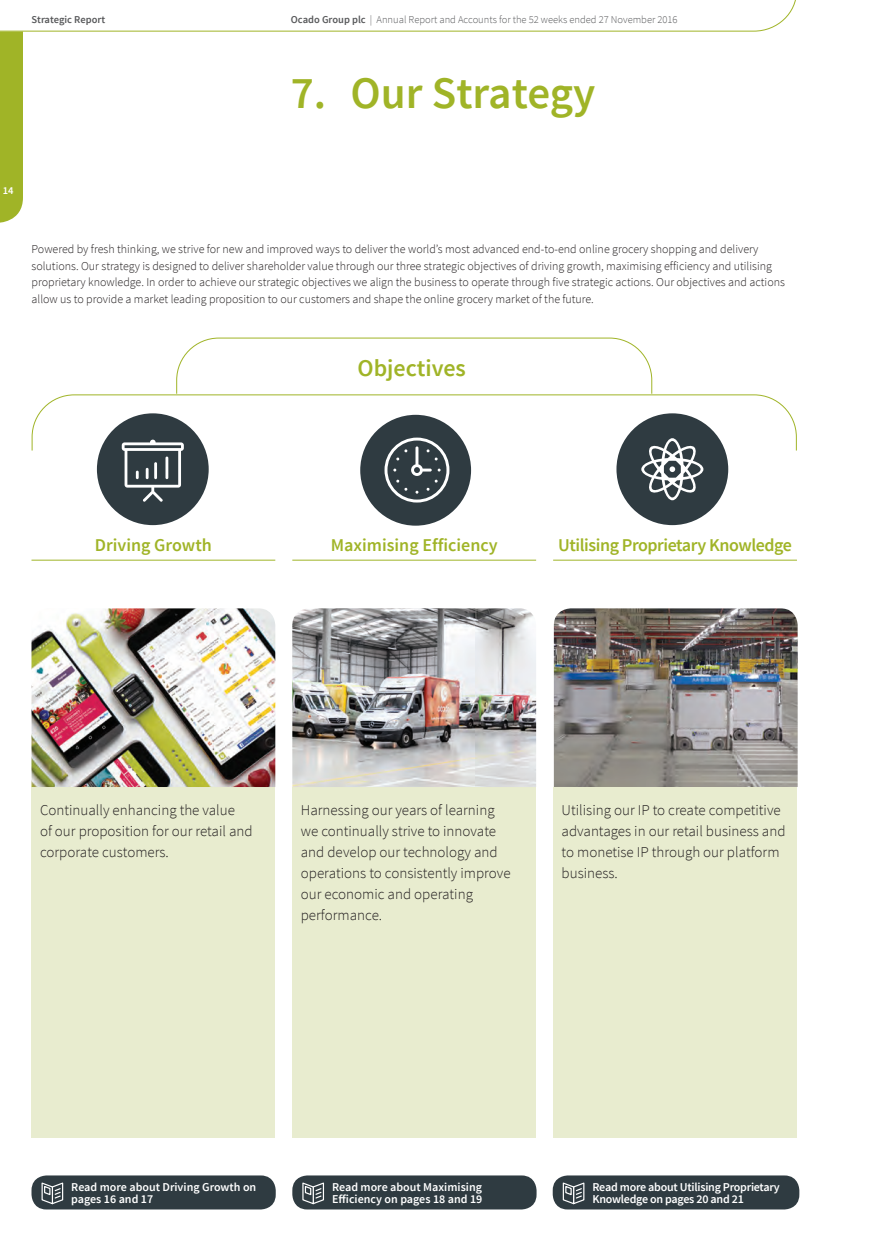
<style>
.page{position:relative;width:871px;height:1241px;background:#fff}
.page>*{position:absolute;margin:0;border:0;box-sizing:border-box;transform-origin:0 0}
.t1{font:600 45px "Source Sans Pro";color:#a0b427}
.t2{font:600 24px "Source Sans Pro";color:#a0b427}
.t3{font:600 18px "Source Sans Pro";letter-spacing:-.005em;color:#a0b427}
.t4{font:600 18px "Source Sans Pro";letter-spacing:-.025em;color:#a0b427}
.t5{font:300 15px/21px "Source Sans Pro";color:#231f20}
.t6{font:300 12px/16.5px "Source Sans Pro";color:#231f20}
.t7{font:600 12px/12px "Source Sans Pro";letter-spacing:-.01em;color:#fff}
.t8{font:300 10.5px "Source Sans Pro";color:#57585a}
.t9{font:600 10.5px "Source Sans Pro";color:#57585a}
.t10{font:600 10.5px "Source Sans Pro";color:#fff}
.s1{font-weight:600}
</style>
<div class="page">
<img style="left:554px;top:608px;width:244px;height:179px">
<div style="left:31px;top:787px;width:244px;height:351px;background:#e8eccf"></div>
<div style="left:292px;top:787px;width:244px;height:351px;background:#e8eccf"></div>
<div style="left:553px;top:787px;width:244px;height:351px;background:#e8eccf"></div>
<hr style="left:31px;top:560px;width:244px;height:1px;background:#a0b427">
<hr style="left:292px;top:560px;width:244px;height:1px;background:#a0b427">
<hr style="left:553px;top:560px;width:244px;height:1px;background:#a0b427">
<img style="left:31px;top:608px;width:244px;height:179px">
<img style="left:292px;top:608px;width:244px;height:179px">
<svg style="left:31px;top:394px;width:766px;height:57px"></svg>
<svg style="left:176px;top:337px;width:476px;height:57px"></svg>
<div style="left:31px;top:1175px;width:245px;height:34px;background:#2f3b41;border-radius:15px"></div>
<svg style="left:42px;top:1182px;width:21px;height:22px"></svg>
<div style="left:292px;top:1175px;width:244px;height:34px;background:#2f3b41;border-radius:15px"></div>
<svg style="left:302px;top:1182px;width:22px;height:22px"></svg>
<div style="left:553px;top:1175px;width:246px;height:34px;background:#2f3b41;border-radius:15px"></div>
<svg style="left:563px;top:1182px;width:21px;height:22px"></svg>
<div style="left:97px;top:413px;width:112px;height:112px;background:#2f3b41;border-radius:50%"></div>
<svg style="left:122px;top:440px;width:62px;height:62px"></svg>
<hr style="left:154px;top:462px;width:3px;height:17px;background:#fff">
<hr style="left:165px;top:456px;width:3px;height:23px;background:#fff">
<div style="left:616px;top:413px;width:112px;height:112px;background:#2f3b41;border-radius:50%"></div>
<svg style="left:641px;top:438px;width:62px;height:62px"></svg>
<svg style="left:353px;top:413px;width:125px;height:112px"></svg>
<svg style="left:0;top:0;width:796px;height:223px"></svg>
<p class="t9" style="left:32px;top:13px;width:75px">Strategic Report</p>
<p class="t8" style="left:291px;top:13px;width:388px"><span class="s1">Ocado Group plc</span> | Annual Report and Accounts for the 52 weeks ended 27 November 2016</p>
<h1 class="t1" style="left:291px;top:64px;width:306px">7. Our Strategy</h1>
<p class="t10" style="left:3px;top:184px;width:12px">14</p>
<p class="t6" style="left:31px;top:241px;width:755px">Powered by fresh thinking, we strive for new and improved ways to deliver the world’s most advanced end-to-end online grocery shopping and delivery solutions. Our strategy is designed to deliver shareholder value through our three strategic objectives of driving growth, maximising efficiency and utilising proprietary knowledge. In order to achieve our strategic objectives we align the business to operate through five strategic actions. Our objectives and actions allow us to provide a market leading proposition to our customers and shape the online grocery market of the future.</p>
<h2 class="t2" style="left:357px;top:353px;width:110px">Objectives</h2>
<h3 class="t3" style="left:95px;top:534px;width:119px">Driving Growth</h3>
<h3 class="t3" style="left:331px;top:534px;width:169px">Maximising Efficiency</h3>
<h3 class="t4" style="left:558px;top:534px;width:235px">Utilising Proprietary Knowledge</h3>
<p class="t5" style="left:40px;top:800px;width:214px">Continually enhancing the value<br>of our proposition for our retail and corporate customers.</p>
<p class="t5" style="left:301px;top:800px;width:211px">Harnessing our years of learning we continually strive to innovate and develop our technology and operations to consistently improve our economic and operating performance.</p>
<p class="t5" style="left:562px;top:800px;width:225px">Utilising our IP to create competitive advantages in our retail business and to monetise IP through our platform business.</p>
<p class="t7" style="left:71px;top:1181px;width:187px">Read more about Driving Growth on pages 16 and 17</p>
<p class="t7" style="left:332px;top:1181px;width:152px">Read more about Maximising<br>Efficiency on pages 18 and 19</p>
<p class="t7" style="left:592px;top:1181px;width:189px">Read more about Utilising Proprietary<br>Knowledge on pages 20 and 21</p>
</div>
